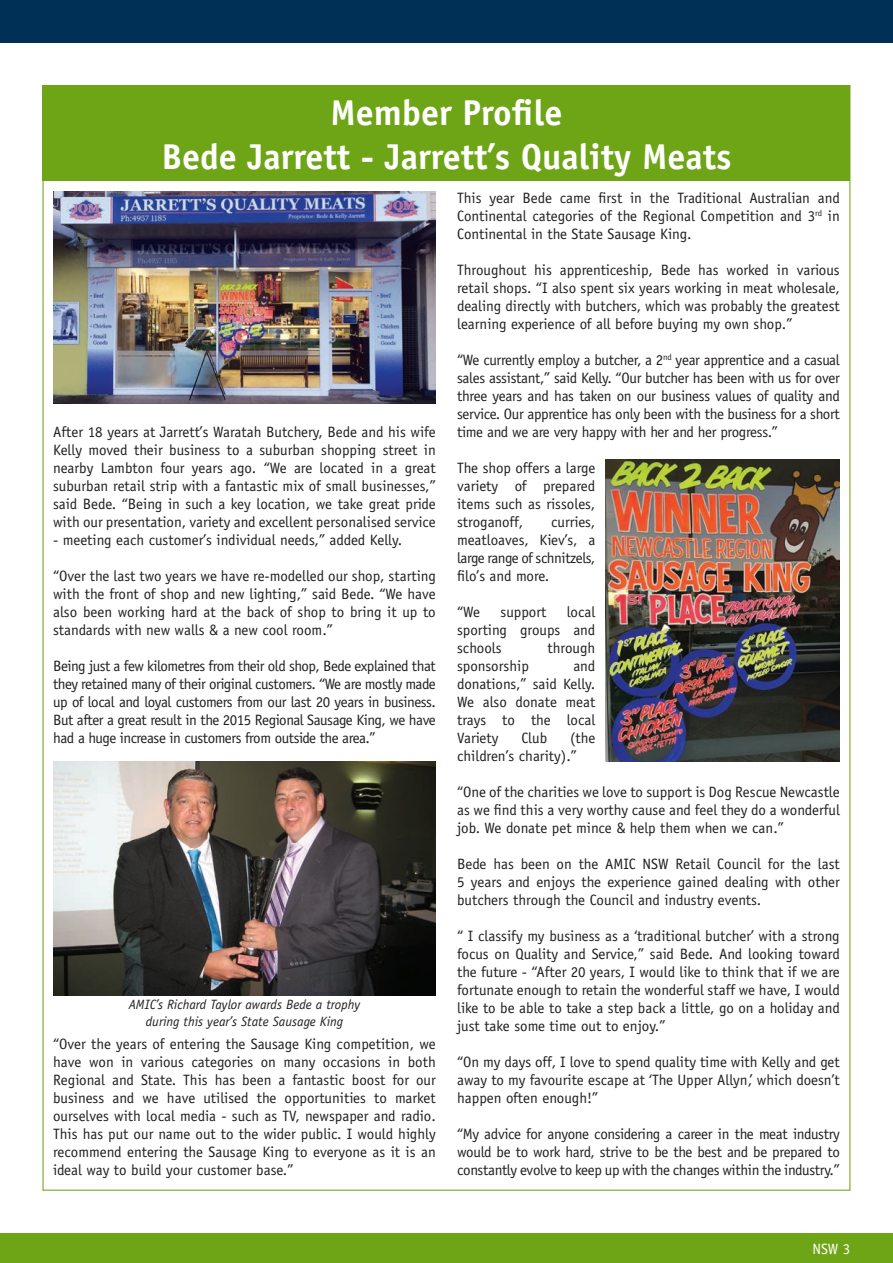
<style>
.page{position:relative;width:893px;height:1263px;background:#fff}
.page>*{position:absolute;margin:0;border:0;box-sizing:border-box;transform-origin:0 0}
.t1{font:700 36px "Officina Sans";color:#fff}
.t2{font:15px/18px "Officina Sans";color:#231f20;text-align:justify}
.t3{font:15px "Officina Sans";color:#fff}
.t4{font:italic 13.5px/16.2px "Officina Sans";color:#231f20;text-align:center}
</style>
<div class="page">
<div style="left:0;top:1233px;width:893px;height:30px;background:#6ea516"></div>
<div style="left:0;top:0;width:893px;height:43px;background:#003056"></div>
<div style="left:43px;top:85px;width:807px;height:96px;background:#6ea516"></div>
<img style="left:53px;top:191px;width:383px;height:213px">
<img style="left:606px;top:459px;width:234px;height:302px">
<img style="left:53px;top:761px;width:383px;height:234px">
<p class="t1" style="left:330px;top:91px;width:234px">Member Profile</p>
<p class="t1" style="left:162px;top:134px;width:571px">Bede Jarrett - Jarrett’s Quality Meats</p>
<p class="t2" style="left:53px;top:423px;width:384px">After 18 years at Jarrett’s Waratah Butchery, Bede and his wife Kelly moved their business to a suburban shopping street in nearby Lambton four years ago. “We are located in a great suburban retail strip with a fantastic mix of small businesses,” said Bede. “Being in such a key location, we take great pride with our presentation, variety and excellent personalised service</p>
<p class="t2" style="left:53px;top:531px;width:350px">- meeting each customer’s individual needs,” added Kelly.</p>
<p class="t2" style="left:53px;top:567px;width:384px">“Over the last two years we have re-modelled our shop, starting with the front of shop and new lighting,” said Bede. “We have also been working hard at the back of shop to bring it up to standards with new walls &amp; a new cool room.”</p>
<p class="t2" style="left:53px;top:657px;width:384px">Being just a few kilometres from their old shop, Bede explained that they retained many of their original customers. “We are mostly made up of local and loyal customers from our last 20 years in business.<br>But after a great result in the 2015 Regional Sausage King, we have had a huge increase in customers from outside the area.”</p>
<p class="t4" style="left:129px;top:997px;width:233px">AMIC’s Richard Taylor awards Bede a trophy during this year’s State Sausage King</p>
<p class="t2" style="left:53px;top:1035px;width:384px">“Over the years of entering the Sausage King competition, we have won in various categories on many occasions in both Regional and State. This has been a fantastic boost for our business and we have utilised the opportunities to market ourselves with local media - such as TV, newspaper and radio.<br>This has put our name out to the wider public. I would highly recommend entering the Sausage King to everyone as it is an ideal way to build your customer base.”</p>
<p class="t2" style="left:457px;top:189px;width:384px">This year Bede came first in the Traditional Australian and Continental categories of the Regional Competition and 3<sup>rd</sup> in Continental in the State Sausage King.</p>
<p class="t2" style="left:457px;top:261px;width:384px">Throughout his apprenticeship, Bede has worked in various retail shops. “I also spent six years working in meat wholesale, dealing directly with butchers, which was probably the greatest learning experience of all before buying my own shop.”</p>
<p class="t2" style="left:457px;top:351px;width:384px">“We currently employ a butcher, a 2<sup>nd</sup> year apprentice and a casual sales assistant,” said Kelly. “Our butcher has been with us for over three years and has taken on our business values of quality and service. Our apprentice has only been with the business for a short time and we are very happy with her and her progress.”</p>
<p class="t2" style="left:457px;top:459px;width:140px">The shop offers a large variety of prepared items such as rissoles, stroganoff,</p>
<p class="t2" style="left:457px;top:513px;width:140px;text-indent:94px">curries, meatloaves, Kiev’s, a large range of schnitzels, filo’s and more.</p>
<p class="t2" style="left:457px;top:603px;width:25px">“We</p>
<p class="t2" style="left:500px;top:603px;width:47px">support</p>
<p class="t2" style="left:457px;top:603px;width:140px;text-indent:110px">local sporting groups and schools</p>
<p class="t2" style="left:547px;top:639px;width:49px">through</p>
<p class="t2" style="left:457px;top:657px;width:140px;text-indent:116px">and donations,” said Kelly.<br>We also donate meat trays to the local Variety</p>
<p class="t2" style="left:457px;top:657px;width:73px">sponsorship</p>
<p class="t2" style="left:457px;top:729px;width:140px;text-indent:113px">(the children’s charity).”</p>
<p class="t2" style="left:457px;top:783px;width:384px">“One of the charities we love to support is Dog Rescue Newcastle as we find this a very worthy cause and feel they do a wonderful job. We donate pet mince &amp; help them when we can.”</p>
<p class="t2" style="left:457px;top:855px;width:384px">Bede has been on the AMIC NSW Retail Council for the last 5 years and enjoys the experience gained dealing with other butchers through the Council and industry events.</p>
<p class="t2" style="left:457px;top:927px;width:384px">“ I classify my business as a ‘traditional butcher’ with a strong focus on Quality and Service,” said Bede. And looking toward the future - “After 20 years, I would like to think that if we are fortunate enough to retain the wonderful staff we have, I would like to be able to take a step back a little, go on a holiday and just take some time out to enjoy.”</p>
<p class="t2" style="left:457px;top:1053px;width:384px">“On my days off, I love to spend quality time with Kelly and get away to my favourite escape at ‘The Upper Allyn,’ which doesn’t happen often enough!”</p>
<p class="t2" style="left:457px;top:1125px;width:384px">“My advice for anyone considering a career in the meat industry would be to work hard, strive to be the best and be prepared to constantly evolve to keep up with the changes within the industry.”</p>
<p class="t2" style="left:521px;top:729px;width:27px">Club</p>
<p class="t3" style="left:812px;top:1240px;width:40px">NSW 3</p>
</div>
